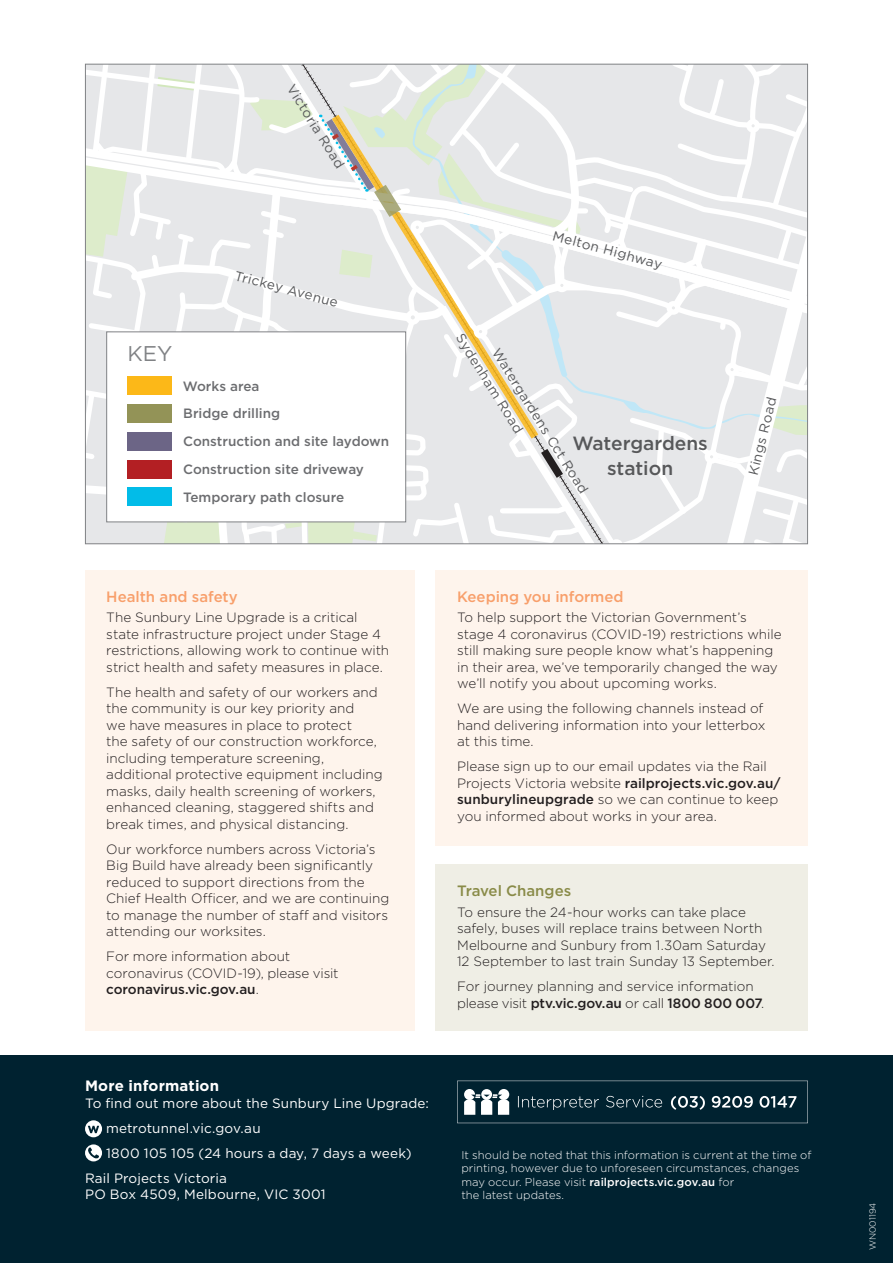
<style>
.page{position:relative;width:893px;height:1263px;background:#fff}
.page>*{position:absolute;margin:0;border:0;box-sizing:border-box;transform-origin:0 0}
.H2__Grey{font:21.3px "Gotham";color:#808285}
.BODY_COPY_MMRA{font:500 19.05px/25.5px "Gotham";color:#57585a;text-align:center}
.BODY_H1{font:500 15px "Gotham";color:#f89f6b}
.CTA_H1{font:700 15px "Gotham";letter-spacing:.01em;color:#fff}
.BODY_H1-2{font:500 15px "Gotham";color:#898b48}
.BODY_COPY{font:300 13.5px/16.5px "Gotham";color:#231f20}
.CTA{font:13.5px/16.5px "Gotham";letter-spacing:.015em;color:#fff}
.t1{font:500 13.5px "Gotham";color:#6c6d70}
.BODY_COPY_MMRA-2{font:13.5px "Gotham";color:#57585a}
.CTA_Notes{font:300 11.25px/13.5px "Gotham";letter-spacing:.005em;color:#fff}
.t2{font:300 9px "Gotham";color:#fff}
.s1{font-weight:500}
</style>
<div class="page">
<div style="left:0;top:1055px;width:893px;height:208px;background:#002230"></div>
<svg style="left:85px;top:1120px;width:17px;height:17px"></svg>
<svg style="left:88px;top:1126px;width:11px;height:7px"></svg>
<svg style="left:85px;top:1144px;width:17px;height:17px"></svg>
<svg style="left:88px;top:1147px;width:11px;height:11px"></svg>
<svg style="left:457px;top:1081px;width:351px;height:42px"></svg>
<svg style="left:87px;top:66px;width:719px;height:476px"></svg>
<div style="left:106px;top:331px;width:300px;height:191px;background:#fff;border:1px solid #808285"></div>
<div style="left:127px;top:377px;width:45px;height:18px;background:#fcb818"></div>
<div style="left:127px;top:404px;width:45px;height:19px;background:#939357"></div>
<div style="left:127px;top:432px;width:45px;height:18px;background:#6c6586"></div>
<div style="left:127px;top:460px;width:45px;height:18px;background:#b31f23"></div>
<div style="left:127px;top:488px;width:45px;height:18px;background:#02bce8"></div>
<div style="left:85px;top:570px;width:330px;height:461px;background:#fef4ec"></div>
<div style="left:436px;top:864px;width:372px;height:167px;background:#efeee5"></div>
<div style="left:436px;top:570px;width:372px;height:275px;background:#fef4ec"></div>
<p class="BODY_COPY_MMRA-2" style="left:298px;top:81px;width:97px;rotate:58deg">Victoria Road</p>
<p class="BODY_COPY_MMRA-2" style="left:237px;top:267px;width:108px;rotate:15deg">Trickey Avenue</p>
<p class="H2__Grey" style="left:127px;top:340px;width:46px">KEY</p>
<h4 class="t1" style="left:183px;top:377px;width:78px">Works area</h4>
<h4 class="t1" style="left:183px;top:405px;width:99px">Bridge drilling</h4>
<h4 class="t1" style="left:183px;top:432px;width:207px">Construction and site laydown</h4>
<h4 class="t1" style="left:183px;top:460px;width:182px">Construction site driveway</h4>
<h4 class="t1" style="left:183px;top:488px;width:162px">Temporary path closure</h4>
<p class="BODY_COPY_MMRA-2" style="left:555px;top:227px;width:114px;rotate:15deg">Melton Highway</p>
<p class="BODY_COPY_MMRA-2" style="left:467px;top:330px;width:116px;rotate:58deg">Sydenham Road</p>
<p class="BODY_COPY_MMRA-2" style="left:503px;top:345px;width:170px;rotate:58deg">Watergardens Cct Road</p>
<p class="BODY_COPY_MMRA" style="left:572px;top:430px;width:137px">Watergardens station</p>
<p class="BODY_COPY_MMRA-2" style="left:744px;top:473px;width:82px;rotate:-76deg">Kings Road</p>
<p class="BODY_H1" style="left:106px;top:586px;width:133px">Health and safety</p>
<p class="BODY_COPY" style="left:106px;top:609px;width:284px">The Sunbury Line Upgrade is a critical state infrastructure project under Stage 4 restrictions, allowing work to continue with strict health and safety measures in place.</p>
<p class="BODY_COPY" style="left:106px;top:683px;width:278px">The health and safety of our workers and the community is our key priority and<br>we have measures in place to protect<br>the safety of our construction workforce, including temperature screening, additional protective equipment including masks, daily health screening of workers, enhanced cleaning, staggered shifts and break times, and physical distancing.</p>
<p class="BODY_COPY" style="left:106px;top:840px;width:285px">Our workforce numbers across Victoria’s Big Build have already been significantly reduced to support directions from the Chief Health Officer, and we are continuing to manage the number of staff and visitors attending our worksites.</p>
<p class="BODY_COPY" style="left:106px;top:948px;width:234px">For more information about coronavirus (COVID-19), please visit <span class="s1">coronavirus.vic.gov.au</span>.</p>
<p class="CTA_H1" style="left:85px;top:1076px;width:136px">More information</p>
<p class="CTA" style="left:85px;top:1094px;width:346px">To find out more about the Sunbury Line Upgrade:</p>
<p class="CTA" style="left:106px;top:1119px;width:156px">metrotunnel.vic.gov.au</p>
<p class="CTA" style="left:106px;top:1144px;width:307px">1800 105 105 (24 hours a day, 7 days a week)</p>
<p class="CTA" style="left:85px;top:1169px;width:242px">Rail Projects Victoria<br>PO Box 4509, Melbourne, VIC 3001</p>
<p class="BODY_H1" style="left:457px;top:586px;width:168px">Keeping you informed</p>
<p class="BODY_COPY" style="left:457px;top:609px;width:326px">To help support the Victorian Government’s stage 4 coronavirus (COVID-19) restrictions while still making sure people know what’s happening in their area, we’ve temporarily changed the way we’ll notify you about upcoming works.</p>
<p class="BODY_COPY" style="left:457px;top:700px;width:310px">We are using the following channels instead of hand delivering information into your letterbox at this time.</p>
<p class="BODY_COPY" style="left:457px;top:758px;width:325px">Please sign up to our email updates via the Rail Projects Victoria website <span class="s1">railprojects.vic.gov.au/ sunburylineupgrade</span> so we can continue to keep you informed about works in your area.</p>
<p class="BODY_H1-2" style="left:457px;top:881px;width:116px">Travel Changes</p>
<p class="BODY_COPY" style="left:457px;top:903px;width:319px">To ensure the 24-hour works can take place safely, buses will replace trains between North Melbourne and Sunbury from 1.30am Saturday 12 September to last train Sunday 13 September.</p>
<p class="BODY_COPY" style="left:457px;top:978px;width:309px">For journey planning and service information please visit <span class="s1">ptv.vic.gov.au</span> or call <span class="s1">1800 800 007</span>.</p>
<p class="CTA_Notes" style="left:461px;top:1148px;width:351px">It should be noted that this information is current at the time of printing, however due to unforeseen circumstances, changes may occur. Please visit <span class="s1">railprojects.vic.gov.au</span> for<br>the latest updates.</p>
<p class="t2" style="left:867px;top:1250px;width:49px;rotate:-90deg">WN001194</p>
</div>
